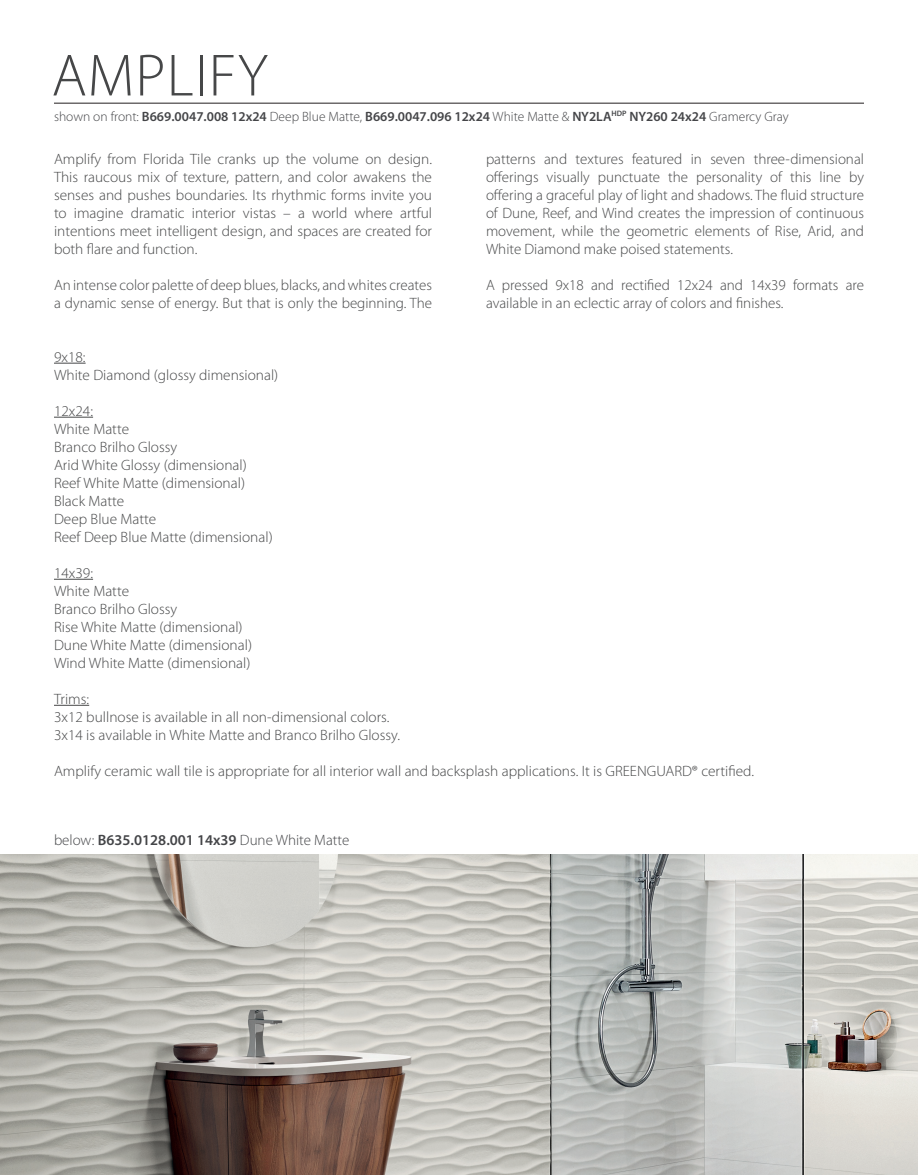
<style>
.page{position:relative;width:918px;height:1175px;background:#fff}
.page>*{position:absolute;margin:0;border:0;box-sizing:border-box;transform-origin:0 0}
.t1{font:300 60px "Myriad Pro";letter-spacing:.02em;color:#464748}
.t2{font:300 15px/18px "Myriad Pro";color:#464748;text-align:justify}
.t3{font:300 15px "Myriad Pro";color:#444548}
.t4{font:600 13.5px "Myriad Pro";color:#444548}
.s1{font-weight:300}
.s2{font-weight:600}
</style>
<div class="page">
<img style="left:0;top:855px;width:918px;height:319px">
<hr style="left:54px;top:103px;width:810px;height:1px;background:#231f20">
<hr style="left:54px;top:363px;width:32px;height:1px;background:#464748">
<hr style="left:54px;top:417px;width:39px;height:1px;background:#464748">
<hr style="left:54px;top:579px;width:39px;height:1px;background:#464748">
<hr style="left:54px;top:705px;width:35px;height:1px;background:#464748">
<p class="t1" style="left:52px;top:42px;width:218px">AMPLIFY</p>
<p class="t4" style="left:54px;top:108px;width:736px"><span class="s1">shown on front:</span> B669.0047.008 12x24 <span class="s1">Deep Blue Matte,</span> B669.0047.096 12x24 <span class="s1">White Matte &amp;</span> NY2LA<sup>HDP</sup> NY260 24x24 <span class="s1">Gramercy Gray</span></p>
<p class="t2" style="left:54px;top:151px;width:380px">Amplify from Florida Tile cranks up the volume on design.<br>This raucous mix of texture, pattern, and color awakens the senses and pushes boundaries. Its rhythmic forms invite you to imagine dramatic interior vistas – a world where artful intentions meet intelligent design, and spaces are created for both flare and function.</p>
<p class="t2" style="left:54px;top:277px;width:380px">An intense color palette of deep blues, blacks, and whites creates a dynamic sense of energy. But that is only the beginning. The</p>
<p class="t2" style="left:486px;top:151px;width:380px">patterns and textures featured in seven three-dimensional offerings visually punctuate the personality of this line by offering a graceful play of light and shadows. The fluid structure of Dune, Reef, and Wind creates the impression of continuous movement, while the geometric elements of Rise, Arid, and White Diamond make poised statements.</p>
<p class="t2" style="left:486px;top:277px;width:380px">A pressed 9x18 and rectified 12x24 and 14x39 formats are available in an eclectic array of colors and finishes.</p>
<p class="t2" style="left:54px;top:348px;width:33px">9x18:</p>
<p class="t2" style="left:54px;top:366px;width:226px">White Diamond (glossy dimensional)</p>
<p class="t2" style="left:54px;top:402px;width:41px">12x24:</p>
<p class="t2" style="left:54px;top:420px;width:77px">White Matte</p>
<p class="t2" style="left:54px;top:438px;width:125px">Branco Brilho Glossy</p>
<p class="t2" style="left:54px;top:456px;width:194px">Arid White Glossy (dimensional)</p>
<p class="t2" style="left:54px;top:474px;width:193px">Reef White Matte (dimensional)</p>
<p class="t2" style="left:54px;top:492px;width:72px">Black Matte</p>
<p class="t2" style="left:54px;top:510px;width:104px">Deep Blue Matte</p>
<p class="t2" style="left:54px;top:528px;width:220px">Reef Deep Blue Matte (dimensional)</p>
<p class="t2" style="left:54px;top:564px;width:41px">14x39:</p>
<p class="t2" style="left:54px;top:582px;width:77px">White Matte</p>
<p class="t2" style="left:54px;top:600px;width:125px">Branco Brilho Glossy</p>
<p class="t2" style="left:54px;top:618px;width:190px">Rise White Matte (dimensional)</p>
<p class="t2" style="left:54px;top:636px;width:200px">Dune White Matte (dimensional)</p>
<p class="t2" style="left:54px;top:654px;width:198px">Wind White Matte (dimensional)</p>
<p class="t2" style="left:54px;top:690px;width:37px">Trims:</p>
<p class="t2" style="left:54px;top:708px;width:337px">3x12 bullnose is available in all non-dimensional colors.</p>
<p class="t2" style="left:54px;top:726px;width:348px">3x14 is available in White Matte and Branco Brilho Glossy.</p>
<p class="t2" style="left:54px;top:762px;width:702px">Amplify ceramic wall tile is appropriate for all interior wall and backsplash applications. It is GREENGUARD® certified.</p>
<p class="t3" style="left:54px;top:831px;width:297px">below: <span class="s2">B635.0128.001 14x39</span> Dune White Matte</p>
</div>
